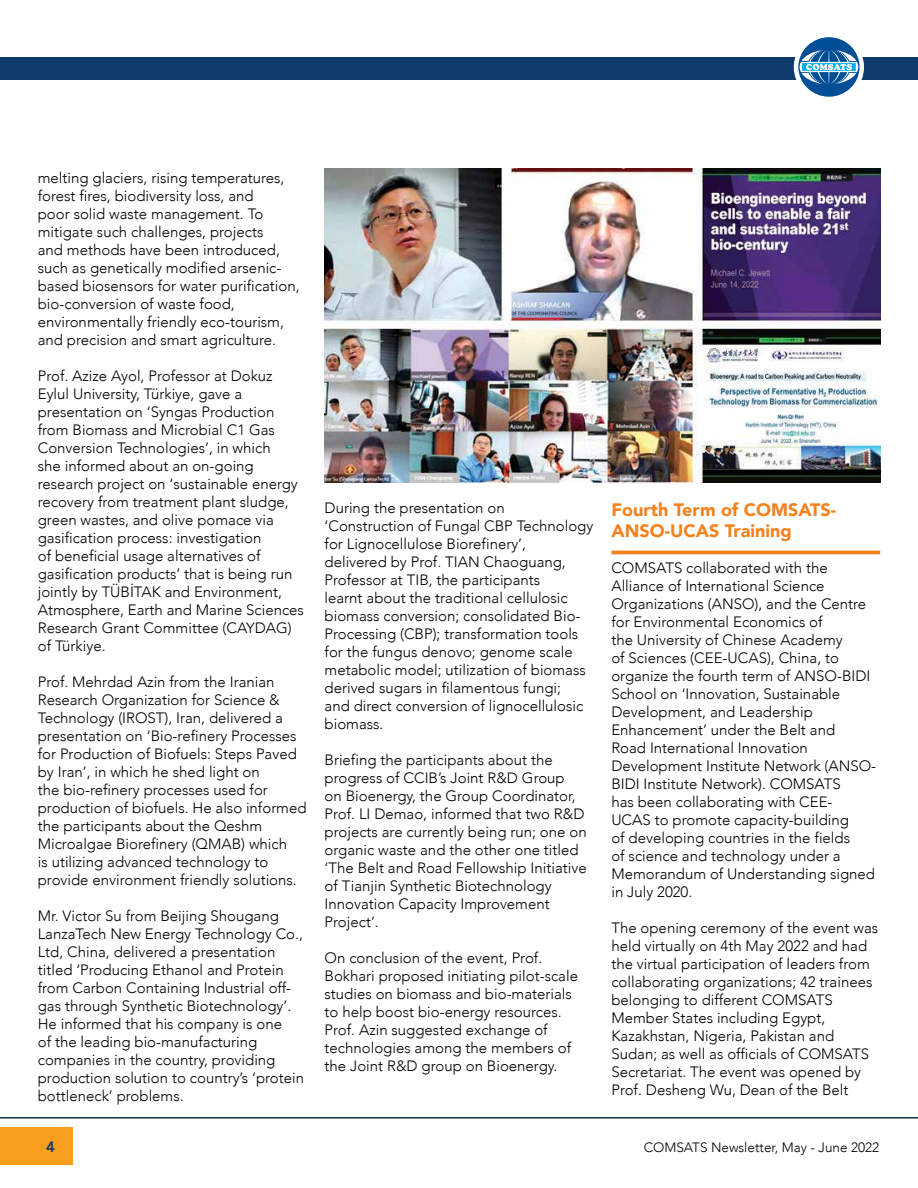
<style>
.page{position:relative;width:918px;height:1188px;background:#fff}
.page>*{position:absolute;margin:0;border:0;box-sizing:border-box;transform-origin:0 0}
.t1{font:900 18px/21.6px "Avenir";color:#f58220}
.t2{font:300 15px/18px "Avenir";color:#000}
.t3{font:800 15px "Avenir";color:#0f3c6c}
.t4{font:300 13.5px "Avenir";color:#000}
</style>
<div class="page">
<div style="left:0;top:0;width:918px;height:80px;background:#0f3c6c"></div>
<div style="left:0;top:0;width:918px;height:57px;background:#fff"></div>
<div style="left:794px;top:32px;width:70px;height:70px;background:#fff;border-radius:50%"></div>
<svg style="left:798px;top:37px;width:62px;height:60px"></svg>
<div style="left:0;top:1127px;width:73px;height:38px;background:#f99d1c"></div>
<hr style="left:0;top:1117px;width:918px;height:2px;background:#102b4e">
<img style="left:325px;top:168px;width:555px;height:315px">
<hr style="left:611px;top:551px;width:269px;height:3px;background:#f58220">
<p class="t2" style="left:38px;top:169px;width:263px">melting glaciers, rising temperatures, forest fires, biodiversity loss, and<br>poor solid waste management. To mitigate such challenges, projects<br>and methods have been introduced, such as genetically modified arsenic&shy;based biosensors for water purification, bio-conversion of waste food, environmentally friendly eco-tourism, and precision and smart agriculture.</p>
<p class="t2" style="left:38px;top:367px;width:268px">Prof. Azize Ayol, Professor at Dokuz Eylul University, Türkiye, gave a presentation on ‘Syngas Production from Biomass and Microbial C1 Gas Conversion Technologies’, in which<br>she informed about an on-going research project on ‘sustainable energy recovery from treatment plant sludge, green wastes, and olive pomace via gasification process: investigation<br>of beneficial usage alternatives of gasification products’ that is being run jointly by TÜBİTAK and Environment, Atmosphere, Earth and Marine Sciences Research Grant Committee (CAYDAG) of Türkiye.</p>
<p class="t2" style="left:38px;top:673px;width:270px">Prof. Mehrdad Azin from the Iranian Research Organization for Science &amp; Technology (IROST), Iran, delivered a presentation on ‘Bio-refinery Processes for Production of Biofuels: Steps Paved by Iran’, in which he shed light on<br>the bio-refinery processes used for production of biofuels. He also informed the participants about the Qeshm Microalgae Biorefinery (QMAB) which<br>is utilizing advanced technology to provide environment friendly solutions.</p>
<p class="t2" style="left:38px;top:907px;width:268px">Mr. Victor Su from Beijing Shougang LanzaTech New Energy Technology Co., Ltd, China, delivered a presentation titled ‘Producing Ethanol and Protein from Carbon Containing Industrial off&shy;gas through Synthetic Biotechnology’.<br>He informed that his company is one<br>of the leading bio-manufacturing companies in the country, providing production solution to country’s ‘protein bottleneck’ problems.</p>
<p class="t2" style="left:325px;top:499px;width:270px">During the presentation on ‘Construction of Fungal CBP Technology for Lignocellulose Biorefinery’,<br>delivered by Prof. TIAN Chaoguang, Professor at TIB, the participants<br>learnt about the traditional cellulosic biomass conversion; consolidated Bio-Processing (CBP); transformation tools for the fungus denovo; genome scale metabolic model; utilization of biomass derived sugars in filamentous fungi;<br>and direct conversion of lignocellulosic biomass.</p>
<p class="t2" style="left:325px;top:751px;width:264px">Briefing the participants about the progress of CCIB’s Joint R&amp;D Group<br>on Bioenergy, the Group Coordinator, Prof. LI Demao, informed that two R&amp;D projects are currently being run; one on organic waste and the other one titled ‘The Belt and Road Fellowship Initiative of Tianjin Synthetic Biotechnology Innovation Capacity Improvement Project’.</p>
<p class="t2" style="left:325px;top:949px;width:255px">On conclusion of the event, Prof.<br>Bokhari proposed initiating pilot-scale studies on biomass and bio-materials to help boost bio-energy resources.<br>Prof. Azin suggested exchange of technologies among the members of the Joint R&amp;D group on Bioenergy.</p>
<p class="t1" style="left:611px;top:498px;width:226px">Fourth Term of COMSATS-<br>ANSO-UCAS Training</p>
<p class="t2" style="left:611px;top:559px;width:266px">COMSATS collaborated with the Alliance of International Science Organizations (ANSO), and the Centre for Environmental Economics of<br>the University of Chinese Academy<br>of Sciences (CEE-UCAS), China, to organize the fourth term of ANSO-BIDI School on ‘Innovation, Sustainable Development, and Leadership Enhancement’ under the Belt and<br>Road International Innovation Development Institute Network (ANSO-BIDI Institute Network). COMSATS<br>has been collaborating with CEE-<br>UCAS to promote capacity-building<br>of developing countries in the fields<br>of science and technology under a Memorandum of Understanding signed in July 2020.</p>
<p class="t2" style="left:611px;top:919px;width:268px">The opening ceremony of the event was held virtually on 4th May 2022 and had the virtual participation of leaders from collaborating organizations; 42 trainees belonging to different COMSATS Member States including Egypt, Kazakhstan, Nigeria, Pakistan and Sudan; as well as officials of COMSATS Secretariat. The event was opened by Prof. Desheng Wu, Dean of the Belt</p>
<p class="t3" style="left:46px;top:1133px;width:10px">4</p>
<p class="t4" style="left:644px;top:1139px;width:237px">COMSATS Newsletter, May - June 2022</p>
</div>
